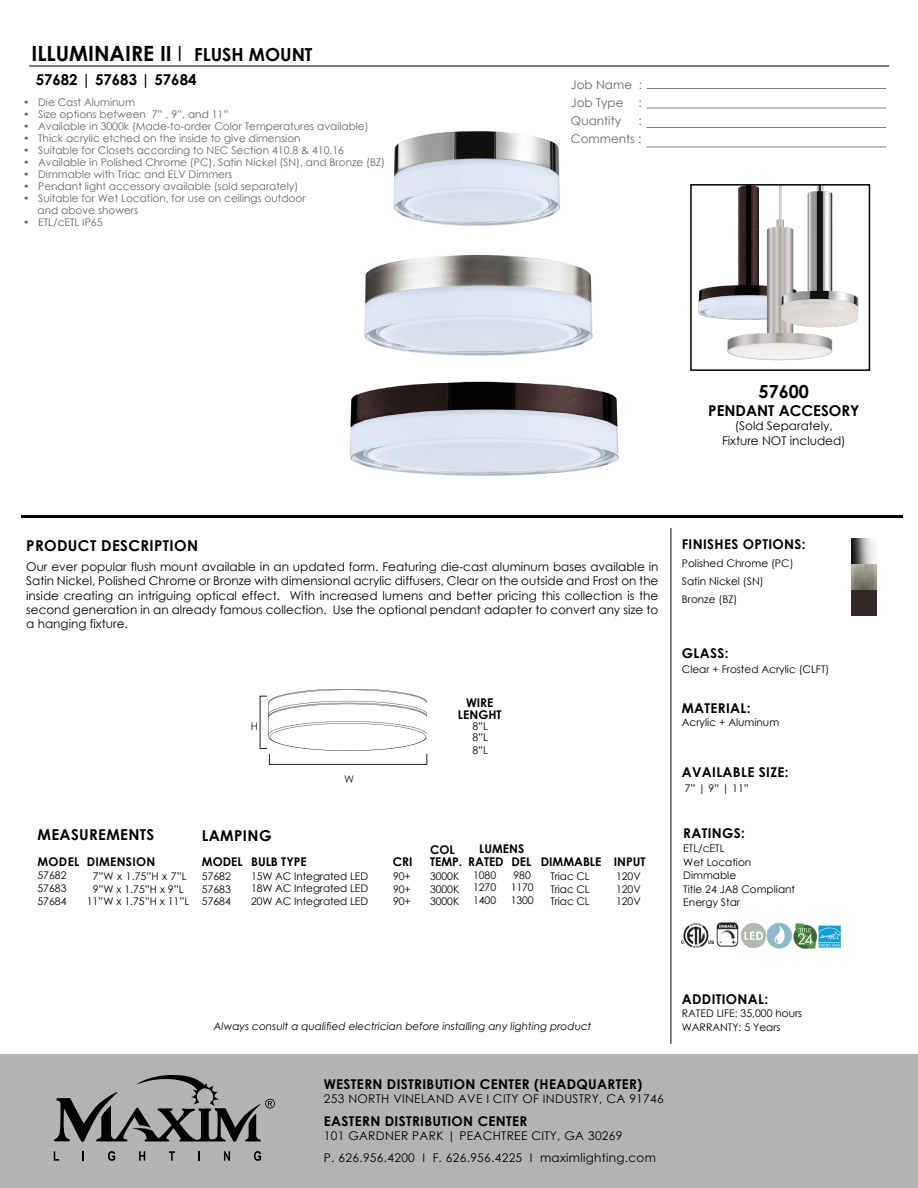
<style>
.page{position:relative;width:918px;height:1188px;background:#fff}
.page>*{position:absolute;margin:0;border:0;box-sizing:border-box;transform-origin:0 0}
.t1{font:700 21px "Century Gothic";color:#000}
.t2{font:700 18px "Century Gothic";color:#000}
.t3{font:700 15px "Century Gothic";letter-spacing:.025em;color:#000}
.t4{font:700 15px "Century Gothic";color:#000}
.t5{font:700 13.5px "Century Gothic";letter-spacing:.025em;color:#000}
.t6{font:12px/14.4px "Century Gothic";letter-spacing:.025em;color:#000;text-align:justify}
.t7{font:700 12px/12px "Century Gothic";color:#000}
.t8{font:12px/14.4px "Century Gothic";color:#000;text-align:center}
.t9{font:12px/18px "Century Gothic";color:#666;text-align:justify}
.t10{font:700 12px "Century Gothic";letter-spacing:.025em;color:#000}
.t11{font:700 12px/12px "Century Gothic";color:#000;text-align:center}
.t12{font:10.5px/12px "Century Gothic";color:#666}
.t13{font:10.5px/12.6px "Century Gothic";color:#000;text-align:justify}
.t14{font:italic 10.5px "Century Gothic";color:#000}
.t15{font:10.5px "Century Gothic";color:#231f20}
.s1{font-weight:400}
.s2{font-size:18px}
</style>
<div class="page">
<img style="left:349px;top:131px;width:270px;height:345px">
<hr style="left:29px;top:66px;width:860px;height:1px;background:#000">
<hr style="left:21px;top:515px;width:882px;height:3px;background:#000">
<hr style="left:671px;top:528px;width:1px;height:516px;background:#000">
<hr style="left:646px;top:88px;width:240px;height:1px;background:#808184">
<hr style="left:646px;top:108px;width:240px;height:1px;background:#808184">
<hr style="left:646px;top:127px;width:240px;height:1px;background:#808184">
<hr style="left:646px;top:147px;width:240px;height:1px;background:#808184">
<div style="left:0;top:1054px;width:918px;height:134px;background:#b3b3b3"></div>
<svg style="left:54px;top:1151px;width:5px;height:10px"></svg>
<svg style="left:108px;top:1151px;width:7px;height:10px"></svg>
<svg style="left:139px;top:1151px;width:6px;height:10px"></svg>
<svg style="left:169px;top:1151px;width:6px;height:10px"></svg>
<svg style="left:198px;top:1151px;width:2px;height:10px"></svg>
<svg style="left:224px;top:1151px;width:6px;height:10px"></svg>
<svg style="left:254px;top:1151px;width:7px;height:10px"></svg>
<svg style="left:54px;top:1075px;width:221px;height:67px"></svg>
<img style="left:852px;top:539px;width:22px;height:24px">
<img style="left:852px;top:565px;width:25px;height:24px">
<img style="left:852px;top:591px;width:25px;height:25px">
<img style="left:682px;top:923px;width:32px;height:25px">
<img style="left:716px;top:923px;width:22px;height:23px">
<img style="left:793px;top:923px;width:25px;height:25px">
<img style="left:765px;top:922px;width:27px;height:27px">
<img style="left:741px;top:923px;width:24px;height:24px">
<img style="left:818px;top:925px;width:22px;height:23px">
<img style="left:698px;top:187px;width:161px;height:174px">
<div style="left:690px;top:184px;width:180px;height:187px;border:2px solid #000"></div>
<img style="left:268px;top:689px;width:159px;height:62px">
<div style="left:269px;top:754px;width:158px;height:11px;border:1px solid #231f20"></div>
<h1 class="t1" style="left:32px;top:38px;width:283px">ILLUMINAIRE II <span class="s1">I</span> <span class="s2">FLUSH MOUNT</span></h1>
<p class="t4" style="left:36px;top:69px;width:162px">57682 | 57683 | 57684</p>
<p class="t12" style="left:23px;top:96px;width:113px">• Die Cast Aluminum</p>
<p class="t12" style="left:23px;top:108px;width:207px">• Size options between 7” , 9”, and 11”</p>
<p class="t12" style="left:23px;top:120px;width:347px">• Available in 3000k (Made-to-order Color Temperatures available)</p>
<p class="t12" style="left:23px;top:132px;width:279px">• Thick acrylic etched on the inside to give dimension</p>
<p class="t12" style="left:23px;top:144px;width:323px">• Suitable for Closets according to NEC Section 410.8 &amp; 410.16</p>
<p class="t12" style="left:23px;top:156px;width:364px">• Available in Polished Chrome (PC), Satin Nickel (SN), and Bronze (BZ)</p>
<p class="t12" style="left:23px;top:168px;width:211px">• Dimmable with Triac and ELV Dimmers</p>
<p class="t12" style="left:23px;top:180px;width:277px">• Pendant light accessory available (sold separately)</p>
<p class="t12" style="left:38px;top:192px;width:269px;text-indent:-15px">• Suitable for Wet Location, for use on ceilings outdoor and above showers</p>
<p class="t12" style="left:23px;top:216px;width:81px">• ETL/cETL IP65</p>
<p class="t9" style="left:571px;top:75px;width:73px">Job Name :<br>Job Type :<br>Quantity</p>
<p class="t9" style="left:571px;top:111px;width:72px;text-align:right">:<br>Comments :</p>
<h2 class="t2" style="left:759px;top:378px;width:52px">57600</h2>
<p class="t4" style="left:708px;top:399px;width:153px">PENDANT ACCESORY</p>
<p class="t8" style="left:722px;top:418px;width:125px">(Sold Separately,<br>Fixture NOT included)</p>
<p class="t3" style="left:26px;top:534px;width:174px">PRODUCT DESCRIPTION</p>
<p class="t6" style="left:26px;top:559px;width:634px">Our ever popular flush mount available in an updated form. Featuring die-cast aluminum bases available in Satin Nickel, Polished Chrome or Bronze with dimensional acrylic diffusers, Clear on the outside and Frost on the inside creating an intriguing optical effect. With increased lumens and better pricing this collection is the second generation in an already famous collection. Use the optional pendant adapter to convert any size to a hanging fixture.</p>
<p class="t11" style="left:458px;top:696px;width:45px">WIRE<br>LENGHT</p>
<p class="t15" style="left:251px;top:719px;width:9px">H</p>
<p class="t13" style="left:472px;top:721px;width:17px;line-height:11.1px">8”L<br>8”L</p>
<p class="t13" style="left:472px;top:744px;width:17px">8”L</p>
<p class="t15" style="left:344px;top:771px;width:12px">W</p>
<p class="t3" style="left:38px;top:823px;width:118px">MEASUREMENTS</p>
<p class="t3" style="left:202px;top:824px;width:71px">LAMPING</p>
<p class="t10" style="left:38px;top:853px;width:119px">MODEL DIMENSION</p>
<p class="t13" style="left:87px;top:870px;width:104px;line-height:12.1px;text-align:center">7”W x 1.75”H x 7”L<br>9”W x 1.75”H x 9”L<br>11”W x 1.75”H x 11”L</p>
<p class="t13" style="left:37px;top:869px;width:31px">57682<br>57683<br>57684</p>
<p class="t7" style="left:202px;top:855px;width:106px">MODEL BULB TYPE</p>
<p class="t13" style="left:202px;top:870px;width:31px">57682<br>57683<br>57684</p>
<p class="t13" style="left:251px;top:869px;width:119px">15W AC Integrated LED 18W AC Integrated LED 20W AC Integrated LED</p>
<p class="t7" style="left:393px;top:855px;width:21px">CRI</p>
<p class="t13" style="left:393px;top:870px;width:19px">90+ 90+ 90+</p>
<p class="t7" style="left:468px;top:842px;width:65px;line-height:12.5px;text-align:center">LUMENS<br>RATED DEL</p>
<p class="t13" style="left:473px;top:868px;width:24px">1080<br>1270<br>1400</p>
<p class="t13" style="left:511px;top:868px;width:24px;text-align:left">980<br>1170<br>1300</p>
<p class="t7" style="left:430px;top:843px;width:34px">COL<br>TEMP.</p>
<p class="t13" style="left:430px;top:870px;width:31px">3000K 3000K 3000K</p>
<p class="t7" style="left:541px;top:855px;width:62px">DIMMABLE</p>
<p class="t13" style="left:550px;top:870px;width:41px">Triac CL Triac CL Triac CL</p>
<p class="t7" style="left:614px;top:855px;width:33px">INPUT</p>
<p class="t13" style="left:616px;top:870px;width:26px">120V 120V 120V</p>
<p class="t5" style="left:682px;top:534px;width:125px">FINISHES OPTIONS:</p>
<p class="t13" style="left:682px;top:554px;width:113px;line-height:18px;text-align:left">Polished Chrome (PC)<br>Satin Nickel (SN)<br>Bronze (BZ)</p>
<p class="t5" style="left:682px;top:643px;width:48px">GLASS:</p>
<p class="t13" style="left:682px;top:663px;width:149px">Clear + Frosted Acrylic (CLFT)</p>
<p class="t5" style="left:682px;top:698px;width:70px">MATERIAL:</p>
<p class="t13" style="left:682px;top:716px;width:99px">Acrylic + Aluminum</p>
<p class="t5" style="left:682px;top:762px;width:108px">AVAILABLE SIZE:</p>
<p class="t13" style="left:685px;top:782px;width:66px">7” | 9” | 11”</p>
<p class="t5" style="left:683px;top:823px;width:63px">RATINGS:</p>
<p class="t13" style="left:683px;top:842px;width:113px;line-height:13.5px;text-align:left">ETL/cETL<br>Wet Location<br>Dimmable<br>Title 24 JA8 Compliant<br>Energy Star</p>
<p class="t14" style="left:214px;top:1019px;width:379px">Always consult a qualified electrician before installing any lighting product</p>
<p class="t5" style="left:324px;top:1073px;width:320px">WESTERN DISTRIBUTION CENTER (HEADQUARTER)</p>
<p class="t6" style="left:324px;top:1091px;width:341px">253 NORTH VINELAND AVE I CITY OF INDUSTRY, CA 91746</p>
<p class="t5" style="left:324px;top:1111px;width:205px">EASTERN DISTRIBUTION CENTER</p>
<p class="t6" style="left:324px;top:1125px;width:334px;line-height:21.5px">101 GARDNER PARK | PEACHTREE CITY, GA 30269<br>P. 626.956.4200 I F. 626.956.4225 I maximlighting.com</p>
<p class="t5" style="left:682px;top:989px;width:88px">ADDITIONAL:</p>
<p class="t13" style="left:682px;top:1006px;width:122px;line-height:13.5px">RATED LIFE: 35,000 hours<br>WARRANTY: 5 Years</p>
</div>
